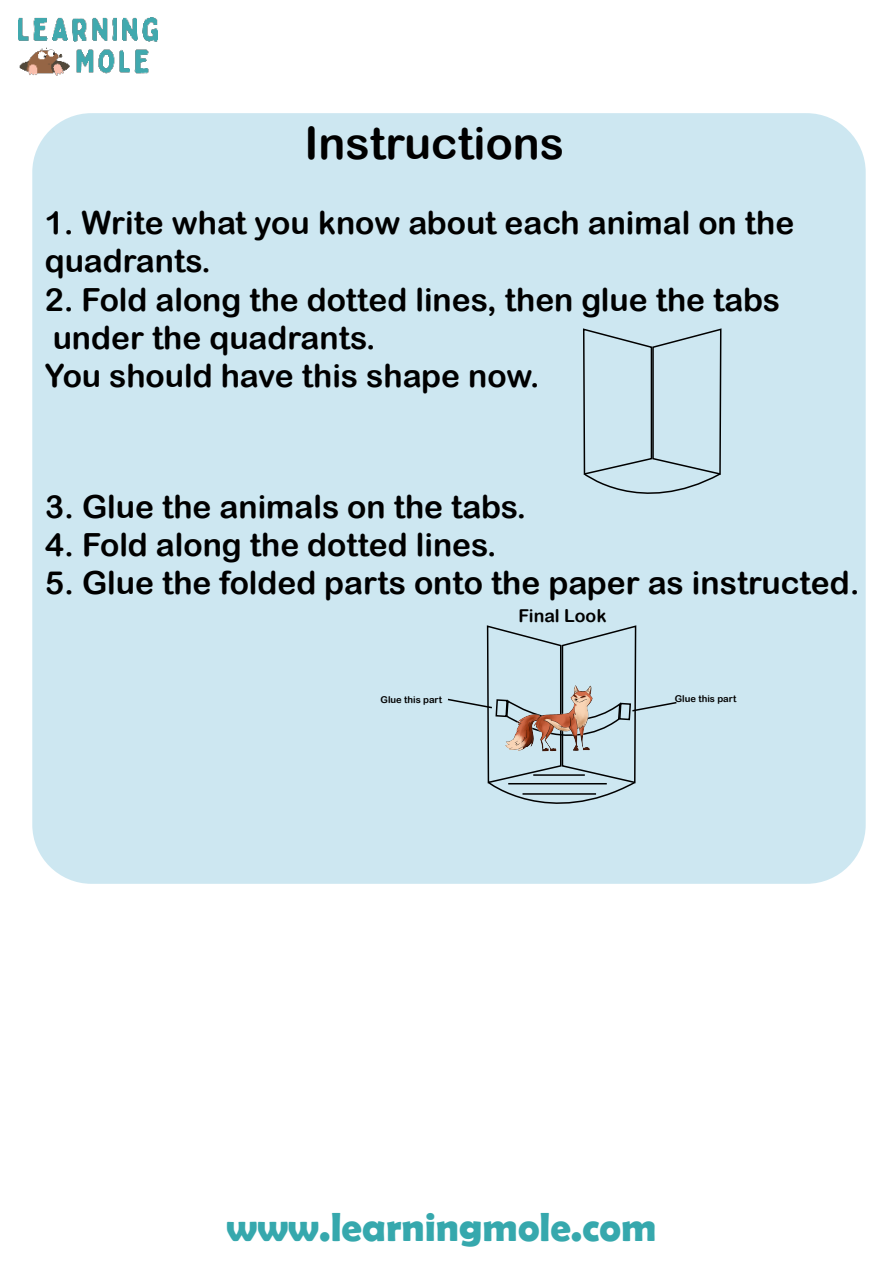
<style>
.page{position:relative;width:893px;height:1263px;background:#fff}
.page>*{position:absolute;margin:0;border:0;box-sizing:border-box;transform-origin:0 0}
.t1{font:44.7px "Arial Rounded MT Bold";color:#000}
.t2{font:700 40.8px "Berlin Sans FB Demi";color:#36a8ad}
.t3{font:31.8px/38.2px "Arial Rounded MT Bold";color:#000}
.t4{font:17.7px "Arial Rounded MT Bold";color:#000}
.t5{font:9.45px "Arial Rounded MT Bold";color:#000}
</style>
<div class="page">
<div style="left:32px;top:113px;width:834px;height:771px;background:#cde7f1;border-radius:59px"></div>
<img style="left:19px;top:17px;width:139px;height:59px">
<svg style="left:583px;top:328px;width:139px;height:166px"></svg>
<svg style="left:448px;top:625px;width:229px;height:179px"></svg>
<hr style="left:533px;top:774px;width:52px;height:2px;background:#000">
<hr style="left:508px;top:783px;width:99px;height:1px;background:#000">
<hr style="left:522px;top:793px;width:74px;height:2px;background:#000">
<h1 class="t1" style="left:304px;top:117px;width:261px">Instructions</h1>
<p class="t3" style="left:45px;top:203px;width:751px">1. Write what you know about each animal on the quadrants.</p>
<p class="t3" style="left:45px;top:280px;width:737px">2. Fold along the dotted lines, then glue the tabs under the quadrants.<br>You should have this shape now.</p>
<p class="t3" style="left:45px;top:487px;width:483px">3. Glue the animals on the tabs.</p>
<p class="t3" style="left:45px;top:525px;width:453px">4. Fold along the dotted lines.</p>
<p class="t3" style="left:45px;top:563px;width:816px">5. Glue the folded parts onto the paper as instructed.</p>
<p class="t4" style="left:518px;top:605px;width:90px">Final Look</p>
<p class="t5" style="left:381px;top:694px;width:63px">Glue this part</p>
<p class="t5" style="left:675px;top:693px;width:63px">Glue this part</p>
<p class="t2" style="left:226px;top:1203px;width:432px">www.learningmole.com</p>
</div>
